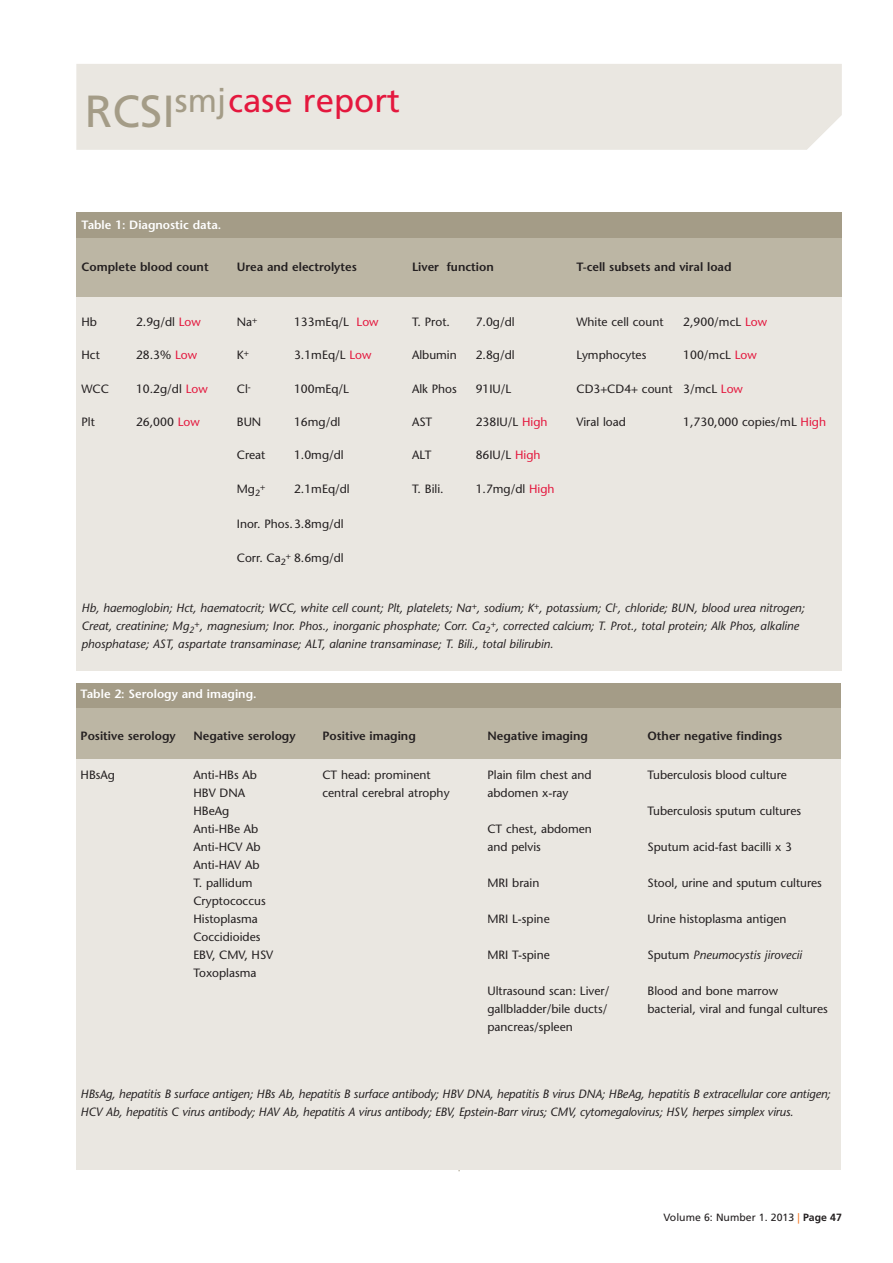
<style>
.page{position:relative;width:893px;height:1263px;background:#fff}
.page>*{position:absolute;margin:0;border:0;box-sizing:border-box;transform-origin:0 0}
.t1{font:33px "Frutiger";color:#e4183e}
.t2{font:12px/18px "Stone Sans";color:#231f20}
.t3{font:italic 12px/18px "Stone Sans";color:#231f20}
.t4{font:600 12px "Stone Sans";color:#231f20}
.t5{font:600 12px "Stone Sans";color:#fff}
.t6{font:10.5px "Frutiger";color:#231f20}
.t7{font:9px "Stone Sans";color:#231f20}
.s1{font-size:45px;color:#a49c87}
.s2{color:#a49c87}
.s3{color:#e4183e}
.s4{font-style:normal}
.s5{color:#f47b2a}
.s6{font-weight:700}
</style>
<div class="page">
<div style="left:76px;top:64px;width:766px;height:86px;background:#eae7e1"></div>
<div style="left:76px;top:213px;width:766px;height:26px;background:#a49c87"></div>
<div style="left:76px;top:238px;width:766px;height:60px;background:#bcb6a4"></div>
<div style="left:76px;top:298px;width:766px;height:373px;background:#eae7e1"></div>
<div style="left:76px;top:683px;width:765px;height:26px;background:#a49c87"></div>
<div style="left:76px;top:708px;width:765px;height:55px;background:#bcb6a4"></div>
<div style="left:76px;top:760px;width:765px;height:410px;background:#eae7e1"></div>
<h1 class="t1" style="left:85px;top:87px;width:317px"><span class="s1">RCSI</span><span class="s2">smj</span>case report</h1>
<p class="t5" style="left:81px;top:220px;width:141px">Table 1: Diagnostic data.</p>
<p class="t4" style="left:81px;top:262px;width:129px">Complete blood count</p>
<p class="t4" style="left:237px;top:262px;width:122px">Urea and electrolytes</p>
<p class="t4" style="left:412px;top:262px;width:83px">Liver function</p>
<p class="t4" style="left:576px;top:262px;width:157px">T-cell subsets and viral load</p>
<p class="t2" style="left:81px;top:314px;width:17px">Hb</p>
<p class="t2" style="left:136px;top:314px;width:66px">2.9g/dl <span class="s3">Low</span></p>
<p class="t2" style="left:237px;top:314px;width:22px">Na<sup>+</sup></p>
<p class="t2" style="left:294px;top:314px;width:86px">133mEq/L <span class="s3">Low</span></p>
<p class="t2" style="left:412px;top:314px;width:39px">T. Prot.</p>
<p class="t2" style="left:476px;top:314px;width:41px">7.0g/dl</p>
<p class="t2" style="left:576px;top:314px;width:89px">White cell count</p>
<p class="t2" style="left:683px;top:314px;width:85px">2,900/mcL <span class="s3">Low</span></p>
<p class="t2" style="left:81px;top:347px;width:20px">Hct</p>
<p class="t2" style="left:136px;top:347px;width:62px">28.3% <span class="s3">Low</span></p>
<p class="t2" style="left:237px;top:347px;width:14px">K<sup>+</sup></p>
<p class="t2" style="left:294px;top:347px;width:79px">3.1mEq/L <span class="s3">Low</span></p>
<p class="t2" style="left:412px;top:347px;width:46px">Albumin</p>
<p class="t2" style="left:476px;top:347px;width:41px">2.8g/dl</p>
<p class="t2" style="left:576px;top:347px;width:71px">Lymphocytes</p>
<p class="t2" style="left:683px;top:347px;width:75px">100/mcL <span class="s3">Low</span></p>
<p class="t2" style="left:81px;top:381px;width:29px">WCC</p>
<p class="t2" style="left:136px;top:381px;width:73px">10.2g/dl <span class="s3">Low</span></p>
<p class="t2" style="left:237px;top:381px;width:16px">Cl<sup>-</sup></p>
<p class="t2" style="left:294px;top:381px;width:56px">100mEq/L</p>
<p class="t2" style="left:412px;top:381px;width:46px">Alk Phos</p>
<p class="t2" style="left:476px;top:381px;width:37px">91IU/L</p>
<p class="t2" style="left:576px;top:381px;width:168px">CD3+CD4+ count 3/mcL <span class="s3">Low</span></p>
<p class="t2" style="left:81px;top:414px;width:15px">Plt</p>
<p class="t2" style="left:136px;top:414px;width:65px">26,000 <span class="s3">Low</span></p>
<p class="t2" style="left:237px;top:414px;width:26px">BUN</p>
<p class="t2" style="left:294px;top:414px;width:48px">16mg/dl</p>
<p class="t2" style="left:412px;top:414px;width:22px">AST</p>
<p class="t2" style="left:476px;top:414px;width:73px">238IU/L <span class="s3">High</span></p>
<p class="t2" style="left:576px;top:414px;width:51px">Viral load</p>
<p class="t2" style="left:683px;top:414px;width:144px">1,730,000 copies/mL <span class="s3">High</span></p>
<p class="t2" style="left:237px;top:447px;width:30px">Creat</p>
<p class="t2" style="left:294px;top:447px;width:51px">1.0mg/dl</p>
<p class="t2" style="left:412px;top:447px;width:21px">ALT</p>
<p class="t2" style="left:476px;top:447px;width:66px">86IU/L <span class="s3">High</span></p>
<p class="t2" style="left:237px;top:481px;width:25px">Mg<sub>2</sub></p>
<p class="t7" style="left:260px;top:483px;width:7px">+</p>
<p class="t2" style="left:294px;top:481px;width:57px">2.1mEq/dl</p>
<p class="t2" style="left:412px;top:481px;width:33px">T. Bili.</p>
<p class="t2" style="left:476px;top:481px;width:80px">1.7mg/dl <span class="s3">High</span></p>
<p class="t2" style="left:237px;top:516px;width:108px">Inor. Phos.3.8mg/dl</p>
<p class="t2" style="left:237px;top:550px;width:108px">Corr. Ca<sub>2</sub><sup>+</sup> 8.6mg/dl</p>
<p class="t3" style="left:81px;top:600px;width:725px">Hb, haemoglobin; Hct, haematocrit; WCC, white cell count; Plt, platelets; Na<sup>+</sup>, sodium; K<sup>+</sup>, potassium; Cl<sup>-</sup>, chloride; BUN, blood urea nitrogen;<br>Creat, creatinine; Mg<sub>2</sub><sup>+</sup>, magnesium; Inor. Phos., inorganic phosphate; Corr. Ca<sub>2</sub><sup>+</sup>, corrected calcium; T. Prot., total protein; Alk Phos, alkaline phosphatase; AST, aspartate transaminase; ALT, alanine transaminase; T. Bili., total bilirubin.</p>
<p class="t5" style="left:81px;top:689px;width:177px">Table 2: Serology and imaging.</p>
<p class="t4" style="left:81px;top:731px;width:97px">Positive serology</p>
<p class="t4" style="left:193px;top:731px;width:104px">Negative serology</p>
<p class="t4" style="left:322px;top:731px;width:95px">Positive imaging</p>
<p class="t4" style="left:487px;top:731px;width:102px">Negative imaging</p>
<p class="t4" style="left:647px;top:731px;width:136px">Other negative findings</p>
<p class="t2" style="left:81px;top:767px;width:36px">HBsAg</p>
<p class="t2" style="left:193px;top:767px;width:65px">Anti-HBs Ab</p>
<p class="t2" style="left:322px;top:767px;width:110px">CT head: prominent</p>
<p class="t2" style="left:487px;top:767px;width:106px">Plain film chest and</p>
<p class="t2" style="left:647px;top:767px;width:141px">Tuberculosis blood culture</p>
<p class="t2" style="left:193px;top:785px;width:53px">HBV DNA</p>
<p class="t2" style="left:322px;top:785px;width:129px">central cerebral atrophy</p>
<p class="t2" style="left:487px;top:785px;width:83px">abdomen x-ray</p>
<p class="t2" style="left:193px;top:803px;width:37px">HBeAg</p>
<p class="t2" style="left:647px;top:803px;width:155px">Tuberculosis sputum cultures</p>
<p class="t2" style="left:193px;top:821px;width:67px">Anti-HBe Ab</p>
<p class="t2" style="left:487px;top:821px;width:106px">CT chest, abdomen</p>
<p class="t2" style="left:193px;top:839px;width:69px">Anti-HCV Ab</p>
<p class="t2" style="left:487px;top:839px;width:55px">and pelvis</p>
<p class="t2" style="left:647px;top:839px;width:146px">Sputum acid-fast bacilli x 3</p>
<p class="t2" style="left:193px;top:857px;width:68px">Anti-HAV Ab<br>T. pallidum</p>
<p class="t2" style="left:487px;top:875px;width:53px">MRI brain</p>
<p class="t2" style="left:647px;top:875px;width:176px">Stool, urine and sputum cultures</p>
<p class="t2" style="left:193px;top:893px;width:74px">Cryptococcus<br>Histoplasma</p>
<p class="t2" style="left:193px;top:929px;width:82px">Coccidioides<br>EBV, CMV, HSV</p>
<p class="t2" style="left:193px;top:965px;width:65px">Toxoplasma</p>
<p class="t2" style="left:487px;top:911px;width:64px">MRI L-spine</p>
<p class="t2" style="left:647px;top:911px;width:141px">Urine histoplasma antigen</p>
<p class="t2" style="left:487px;top:947px;width:64px">MRI T-spine</p>
<p class="t3" style="left:647px;top:947px;width:156px"><span class="s4">Sputum</span> Pneumocystis jirovecii</p>
<p class="t2" style="left:487px;top:983px;width:123px">Ultrasound scan: Liver/</p>
<p class="t2" style="left:647px;top:983px;width:132px">Blood and bone marrow</p>
<p class="t2" style="left:487px;top:1001px;width:121px">gallbladder/bile ducts/</p>
<p class="t2" style="left:647px;top:1001px;width:182px">bacterial, viral and fungal cultures</p>
<p class="t2" style="left:487px;top:1019px;width:87px">pancreas/spleen</p>
<p class="t3" style="left:81px;top:1086px;width:751px">HBsAg, hepatitis B surface antigen; HBs Ab, hepatitis B surface antibody; HBV DNA, hepatitis B virus DNA; HBeAg, hepatitis B extracellular core antigen;<br>HCV Ab, hepatitis C virus antibody; HAV Ab, hepatitis A virus antibody; EBV, Epstein-Barr virus; CMV, cytomegalovirus; HSV, herpes simplex virus.</p>
<p class="t6" style="left:663px;top:1213px;width:180px">Volume 6: Number 1. 2013 <span class="s5">|</span> <span class="s6">Page 47</span></p>
</div>
